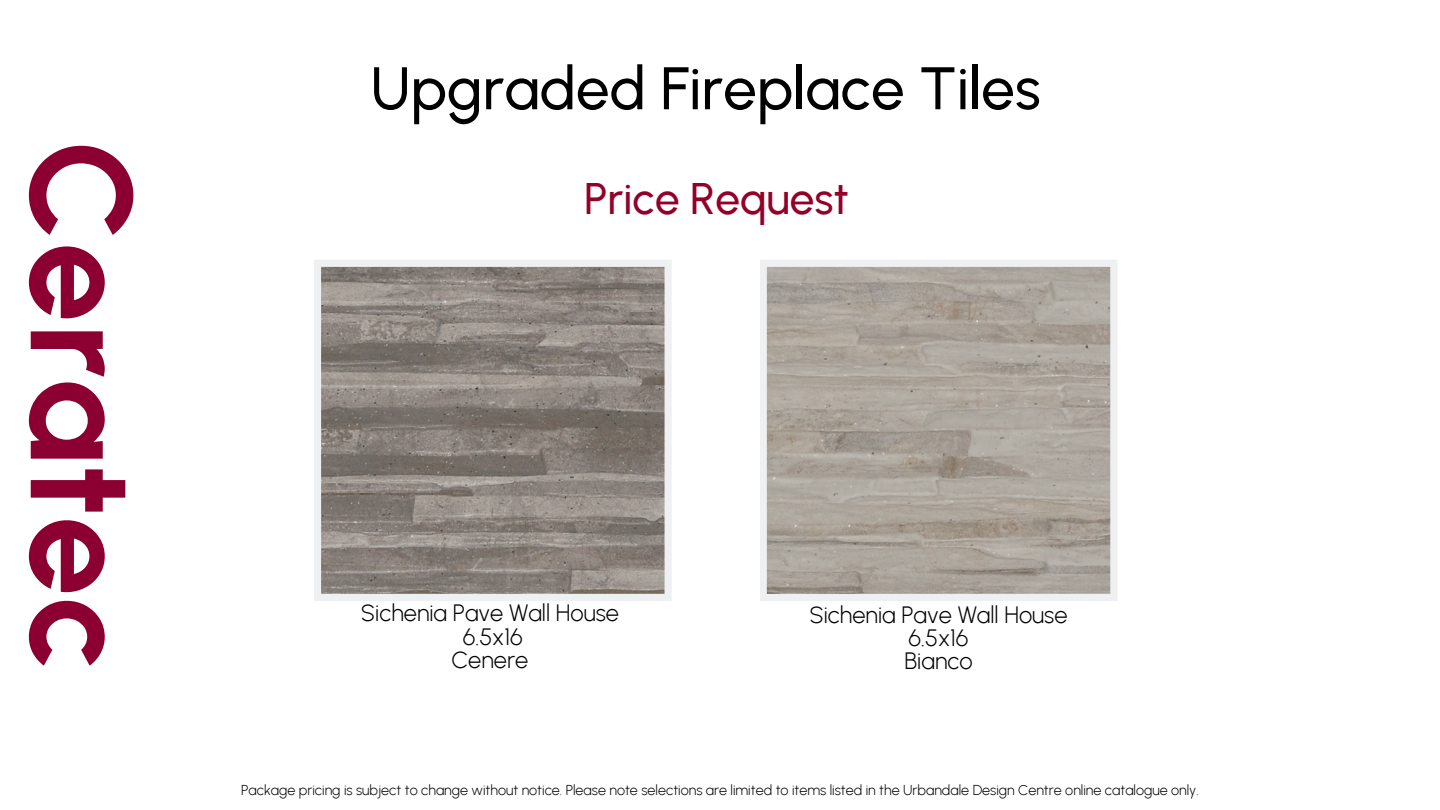
<style>
.page{position:relative;width:1440px;height:810px;background:#fff}
.page>*{position:absolute;margin:0;border:0;box-sizing:border-box;transform-origin:0 0}
.t1{font:700 144px "Urbanist";color:#8c0031}
.t2{font:500 60px "Urbanist";color:#000}
.t3{font:500 44.1px "Urbanist";color:#930028}
.t4{font:300 23.6px "Urbanist";color:#000}
.t5{font:300 14.3px "Urbanist";color:#000}
</style>
<div class="page">
<svg style="left:314px;top:260px;width:358px;height:341px;background:#928c86"></svg>
<svg style="left:760px;top:260px;width:357px;height:341px;background:#afa9a1"></svg>
<p class="t1" style="left:168px;top:140px;width:531px;rotate:90deg">Ceratec</p>
<p class="t2" style="left:371px;top:52px;width:672px">Upgraded Fireplace Tiles</p>
<p class="t3" style="left:584px;top:173px;width:266px">Price Request</p>
<p class="t4" style="left:361px;top:599px;width:260px">Sichenia Pave Wall House</p>
<p class="t4" style="left:463px;top:622px;width:61px">6.5x16</p>
<p class="t4" style="left:451px;top:646px;width:79px">Cenere</p>
<p class="t4" style="left:810px;top:600px;width:260px">Sichenia Pave Wall House</p>
<p class="t4" style="left:909px;top:623px;width:61px">6.5x16</p>
<p class="t4" style="left:904px;top:647px;width:70px">Bianco</p>
<p class="t5" style="left:241px;top:781px;width:959px">Package pricing is subject to change without notice. Please note selections are limited to items listed in the Urbandale Design Centre online catalogue only.</p>
</div>
